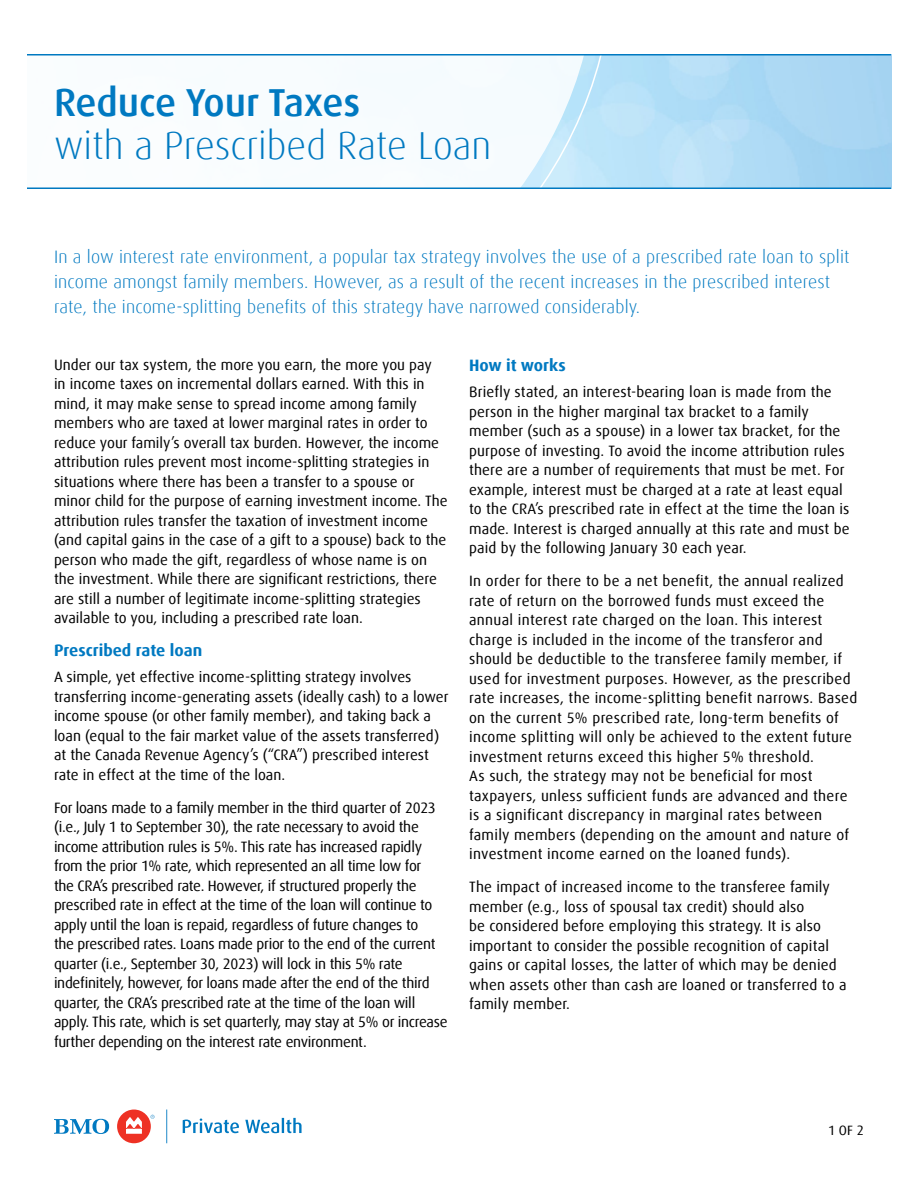
<style>
.page{position:relative;width:918px;height:1188px;background:#fff}
.page>*{position:absolute;margin:0;border:0;box-sizing:border-box;transform-origin:0 0}
.Headline_H1{font:300 39px "Dax Offc Pro";color:#0079c1}
.Headline_H1-2{font:500 39px "Dax Offc Pro";letter-spacing:-.005em;color:#0079c1}
.Intro_Copy_Blue_copy{font:300 18px/24.8px "Dax Offc Pro";letter-spacing:.01em;color:#0079c1}
.Body_Copy_copy{font:700 16.5px "Dax Offc Pro";color:#0079c1}
.Body_Copy_copy-2{font:15px/19.5px "Dax Offc Pro";color:#000}
.Body_Copy_copy-3{font:15px/19.5px "Dax Offc Pro";letter-spacing:.02em;color:#000}
.Body_Copy_copy-4{font:15px/19.5px "Dax Offc Pro";letter-spacing:-.02em;color:#000}
.t1{font:13.5px "Dax Offc Pro";color:#000}
</style>
<div class="page">
<img style="left:614px;top:56px;width:277px;height:132px">
<svg style="left:27px;top:56px;width:587px;height:132px"></svg>
<hr style="left:27px;top:54px;width:864px;height:2px;background:#0079c1">
<hr style="left:27px;top:188px;width:864px;height:1px;background:#0079c1">
<div style="left:117px;top:1110px;width:34px;height:33px;background:#ee3124;border-radius:50%"></div>
<svg style="left:126px;top:1117px;width:16px;height:17px"></svg>
<svg style="left:183px;top:1118px;width:56px;height:15px"></svg>
<svg style="left:245px;top:1118px;width:57px;height:15px"></svg>
<svg style="left:54px;top:1119px;width:55px;height:15px"></svg>
<svg style="left:151px;top:1115px;width:4px;height:4px"></svg>
<svg style="left:166px;top:1110px;width:1px;height:33px"></svg>
<h1 class="Headline_H1-2" style="left:54px;top:77px;width:308px">Reduce Your Taxes</h1>
<h1 class="Headline_H1" style="left:54px;top:121px;width:439px">with a Prescribed Rate Loan</h1>
<p class="Intro_Copy_Blue_copy" style="left:54px;top:244px;width:797px">In a low interest rate environment, a popular tax strategy involves the use of a prescribed rate loan to split income amongst family members. However, as a result of the recent increases in the prescribed interest rate, the income-splitting benefits of this strategy have narrowed considerably.</p>
<p class="Body_Copy_copy-2" style="left:54px;top:355px;width:395px">Under our tax system, the more you earn, the more you pay<br>in income taxes on incremental dollars earned. With this in mind, it may make sense to spread income among family members who are taxed at lower marginal rates in order to reduce your family’s overall tax burden. However, the income attribution rules prevent most income-splitting strategies in situations where there has been a transfer to a spouse or minor child for the purpose of earning investment income. The attribution rules transfer the taxation of investment income (and capital gains in the case of a gift to a spouse) back to the person who made the gift, regardless of whose name is on the investment. While there are significant restrictions, there are still a number of legitimate income-splitting strategies available to you, including a prescribed rate loan.</p>
<h2 class="Body_Copy_copy" style="left:54px;top:640px;width:150px">Prescribed rate loan</h2>
<p class="Body_Copy_copy-2" style="left:54px;top:668px;width:396px">A simple, yet effective income-splitting strategy involves transferring income-generating assets (ideally cash) to a lower income spouse (or other family member), and taking back a loan (equal to the fair market value of the assets transferred) at the Canada Revenue Agency’s (“CRA”) prescribed interest rate in effect at the time of the loan.</p>
<p class="Body_Copy_copy-4" style="left:54px;top:798px;width:395px">For loans made to a family member in the third quarter of 2023 (i.e., July 1 to September 30), the rate necessary to avoid the income attribution rules is 5%. This rate has increased rapidly from the prior 1% rate, which represented an all time low for<br>the CRA’s prescribed rate. However, if structured properly the prescribed rate in effect at the time of the loan will continue to apply until the loan is repaid, regardless of future changes to<br>the prescribed rates. Loans made prior to the end of the current quarter (i.e., September 30, 2023) will lock in this 5% rate indefinitely, however, for loans made after the end of the third quarter, the CRA’s prescribed rate at the time of the loan will apply. This rate, which is set quarterly, may stay at 5% or increase further depending on the interest rate environment.</p>
<p class="Body_Copy_copy" style="left:469px;top:354px;width:98px">How it works</p>
<p class="Body_Copy_copy-2" style="left:469px;top:382px;width:382px">Briefly stated, an interest-bearing loan is made from the person in the higher marginal tax bracket to a family member (such as a spouse) in a lower tax bracket, for the purpose of investing. To avoid the income attribution rules there are a number of requirements that must be met. For example, interest must be charged at a rate at least equal to the CRA’s prescribed rate in effect at the time the loan is made. Interest is charged annually at this rate and must be paid by the following January 30 each year.</p>
<p class="Body_Copy_copy-3" style="left:469px;top:571px;width:390px">In order for there to be a net benefit, the annual realized rate of return on the borrowed funds must exceed the annual interest rate charged on the loan. This interest charge is included in the income of the transferor and should be deductible to the transferee family member, if used for investment purposes. However, as the prescribed rate increases, the income-splitting benefit narrows. Based on the current 5% prescribed rate, long-term benefits of income splitting will only be achieved to the extent future investment returns exceed this higher 5% threshold.<br>As such, the strategy may not be beneficial for most taxpayers, unless sufficient funds are advanced and there is a significant discrepancy in marginal rates between family members (depending on the amount and nature of investment income earned on the loaned funds).</p>
<p class="Body_Copy_copy-2" style="left:469px;top:877px;width:379px">The impact of increased income to the transferee family member (e.g., loss of spousal tax credit) should also<br>be considered before employing this strategy. It is also important to consider the possible recognition of capital gains or capital losses, the latter of which may be denied when assets other than cash are loaned or transferred to a family member.</p>
<p class="t1" style="left:828px;top:1121px;width:37px">1 OF 2</p>
</div>
